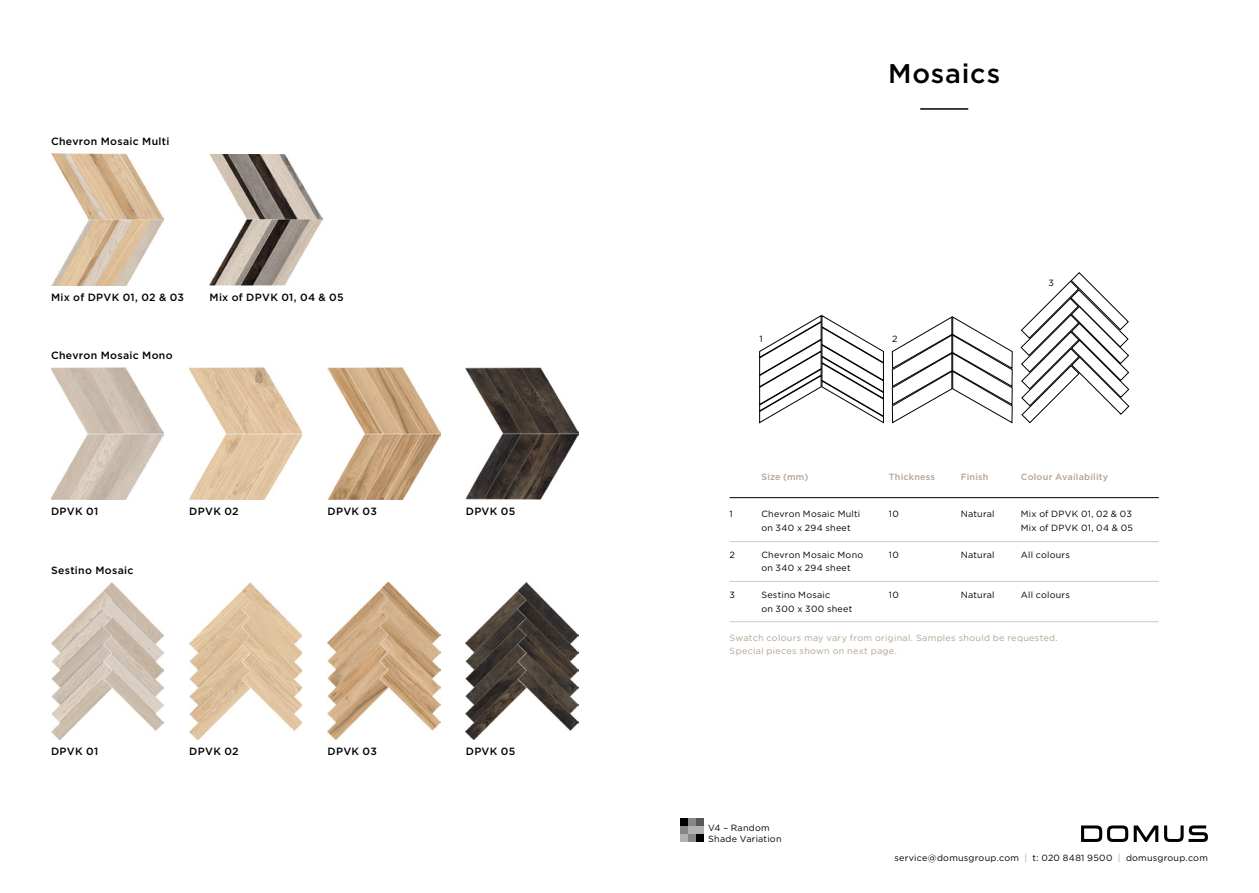
<style>
.page{position:relative;width:1259px;height:893px;background:#fff}
.page>*{position:absolute;margin:0;border:0;box-sizing:border-box;transform-origin:0 0}
.t1{font:500 27px "Gotham";letter-spacing:.03em;color:#000}
.t2{font:500 10.5px "Gotham";letter-spacing:.03em;color:#000}
.TABLE_DATA{font:9px "Gotham";letter-spacing:.025em;color:#000}
.TABLE_DATA-2{font:9px "Gotham";letter-spacing:.035em;color:#b2a391}
.TABLE_DATA-3{font:500 9px "Gotham";letter-spacing:.025em;color:#b2a391}
.s1{color:#b2a391}
</style>
<div class="page">
<div style="left:680px;top:819px;width:8px;height:7px;background:#000"></div>
<div style="left:688px;top:819px;width:8px;height:7px;background:#878787"></div>
<div style="left:696px;top:819px;width:8px;height:7px;background:#575756"></div>
<div style="left:680px;top:826px;width:8px;height:8px;background:#878787"></div>
<div style="left:688px;top:826px;width:8px;height:8px;background:#b3b2b2"></div>
<div style="left:696px;top:826px;width:8px;height:8px;background:#b3b2b2"></div>
<div style="left:680px;top:834px;width:8px;height:8px;background:#b3b2b2"></div>
<div style="left:688px;top:834px;width:8px;height:8px;background:#878787"></div>
<div style="left:696px;top:834px;width:8px;height:8px;background:#000"></div>
<hr style="left:920px;top:108px;width:48px;height:2px;background:#000">
<svg style="left:1164px;top:825px;width:44px;height:17px"></svg>
<svg style="left:1081px;top:825px;width:77px;height:17px"></svg>
<img style="left:51px;top:368px;width:113px;height:131px">
<img style="left:189px;top:368px;width:113px;height:131px">
<img style="left:327px;top:368px;width:113px;height:131px">
<img style="left:466px;top:368px;width:112px;height:131px">
<img style="left:51px;top:582px;width:113px;height:157px">
<img style="left:189px;top:582px;width:113px;height:157px">
<img style="left:327px;top:582px;width:113px;height:157px">
<img style="left:466px;top:582px;width:112px;height:157px">
<img style="left:51px;top:154px;width:113px;height:131px">
<img style="left:209px;top:154px;width:113px;height:131px">
<hr style="left:729px;top:497px;width:430px;height:1px;background:#000">
<hr style="left:729px;top:541px;width:430px;height:1px;background:#d1c7c4">
<hr style="left:729px;top:581px;width:430px;height:1px;background:#d1c7c4">
<hr style="left:729px;top:621px;width:430px;height:1px;background:#d1c7c4">
<svg style="left:759px;top:315px;width:125px;height:108px"></svg>
<svg style="left:892px;top:316px;width:120px;height:107px"></svg>
<svg style="left:1020px;top:272px;width:109px;height:151px"></svg>
<p class="t2" style="left:51px;top:135px;width:120px">Chevron Mosaic Multi</p>
<p class="t2" style="left:51px;top:290px;width:134px">Mix of DPVK 01, 02 &amp; 03</p>
<p class="t2" style="left:209px;top:290px;width:136px">Mix of DPVK 01, 04 &amp; 05</p>
<p class="t2" style="left:51px;top:349px;width:123px">Chevron Mosaic Mono</p>
<p class="t2" style="left:51px;top:504px;width:49px">DPVK 01</p>
<p class="t2" style="left:189px;top:504px;width:51px">DPVK 02</p>
<p class="t2" style="left:327px;top:504px;width:51px">DPVK 03</p>
<p class="t2" style="left:466px;top:504px;width:51px">DPVK 05</p>
<p class="t2" style="left:51px;top:563px;width:84px">Sestino Mosaic</p>
<p class="t2" style="left:51px;top:744px;width:49px">DPVK 01</p>
<p class="t2" style="left:189px;top:744px;width:51px">DPVK 02</p>
<p class="t2" style="left:327px;top:744px;width:51px">DPVK 03</p>
<p class="t2" style="left:466px;top:744px;width:51px">DPVK 05</p>
<p class="t1" style="left:888px;top:55px;width:114px">Mosaics</p>
<p class="TABLE_DATA" style="left:759px;top:333px;width:5px">1</p>
<p class="TABLE_DATA" style="left:892px;top:333px;width:7px">2</p>
<p class="TABLE_DATA" style="left:1048px;top:277px;width:7px">3</p>
<p class="TABLE_DATA" style="left:729px;top:508px;width:5px">1</p>
<p class="TABLE_DATA" style="left:729px;top:549px;width:7px">2</p>
<p class="TABLE_DATA" style="left:729px;top:589px;width:7px">3</p>
<p class="TABLE_DATA-3" style="left:761px;top:471px;width:49px">Size (mm)</p>
<p class="TABLE_DATA" style="left:761px;top:508px;width:100px">Chevron Mosaic Multi</p>
<p class="TABLE_DATA" style="left:761px;top:522px;width:91px">on 340 x 294 sheet</p>
<p class="TABLE_DATA" style="left:761px;top:549px;width:103px">Chevron Mosaic Mono</p>
<p class="TABLE_DATA" style="left:761px;top:562px;width:91px">on 340 x 294 sheet</p>
<p class="TABLE_DATA" style="left:761px;top:589px;width:70px">Sestino Mosaic</p>
<p class="TABLE_DATA" style="left:761px;top:603px;width:92px">on 300 x 300 sheet</p>
<p class="TABLE_DATA-3" style="left:889px;top:471px;width:48px">Thickness</p>
<p class="TABLE_DATA" style="left:889px;top:508px;width:12px">10</p>
<p class="TABLE_DATA" style="left:889px;top:549px;width:12px">10</p>
<p class="TABLE_DATA" style="left:889px;top:589px;width:12px">10</p>
<p class="TABLE_DATA-3" style="left:960px;top:471px;width:29px">Finish</p>
<p class="TABLE_DATA-3" style="left:1021px;top:471px;width:89px">Colour Availability</p>
<p class="TABLE_DATA" style="left:960px;top:508px;width:36px">Natural</p>
<p class="TABLE_DATA" style="left:960px;top:549px;width:36px">Natural</p>
<p class="TABLE_DATA" style="left:960px;top:589px;width:36px">Natural</p>
<p class="TABLE_DATA" style="left:1021px;top:508px;width:113px">Mix of DPVK 01, 02 &amp; 03</p>
<p class="TABLE_DATA" style="left:1021px;top:522px;width:114px">Mix of DPVK 01, 04 &amp; 05</p>
<p class="TABLE_DATA" style="left:1021px;top:549px;width:51px">All colours</p>
<p class="TABLE_DATA" style="left:1021px;top:589px;width:51px">All colours</p>
<p class="TABLE_DATA-2" style="left:729px;top:632px;width:330px">Swatch colours may vary from original. Samples should be requested.</p>
<p class="TABLE_DATA-2" style="left:729px;top:645px;width:169px">Special pieces shown on next page.</p>
<p class="TABLE_DATA" style="left:708px;top:822px;width:63px">V4 – Random</p>
<p class="TABLE_DATA" style="left:708px;top:833px;width:75px">Shade Variation</p>
<p class="TABLE_DATA" style="left:894px;top:852px;width:315px">service@domusgroup.com <span class="s1">|</span> t: 020 8481 9500 <span class="s1">|</span> domusgroup.com</p>
</div>
